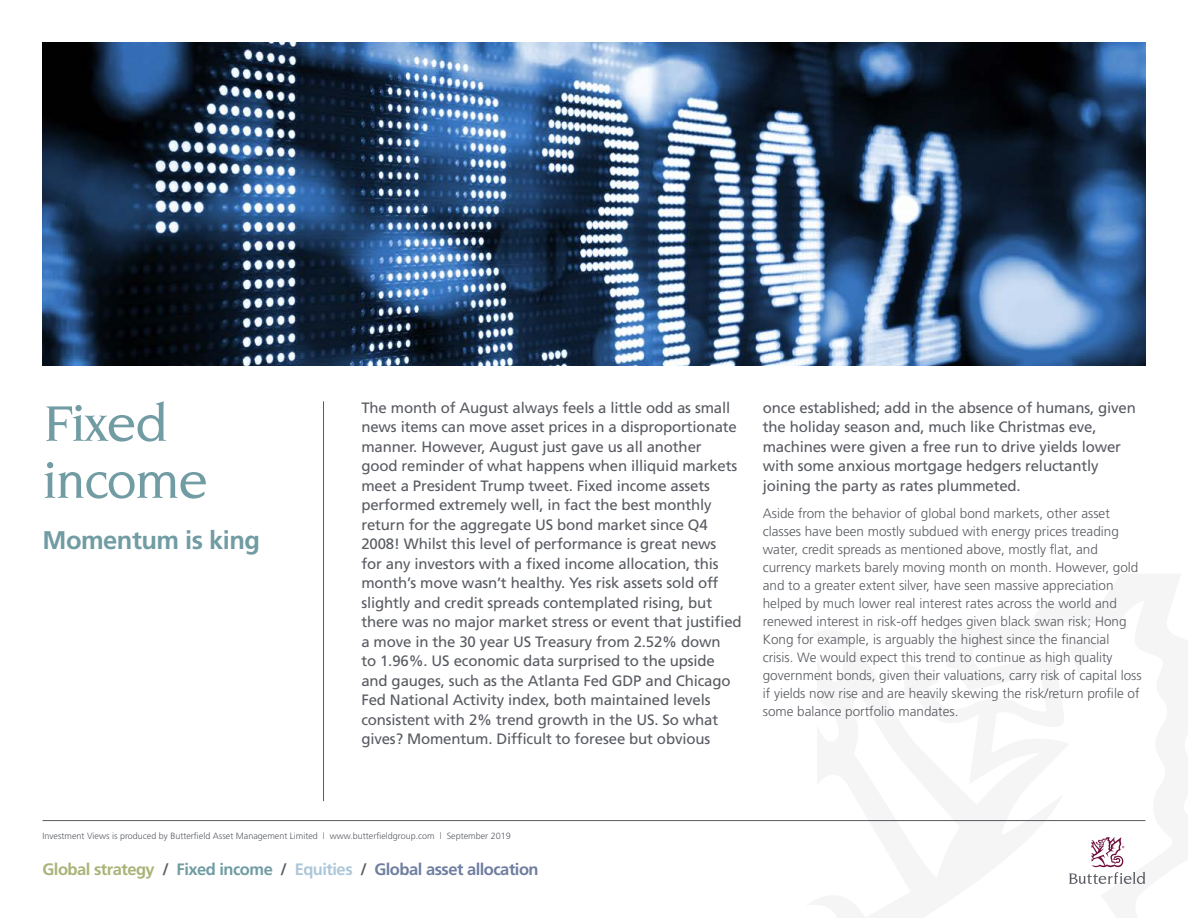
<style>
.page{position:relative;width:1188px;height:918px;background:#fff}
.page>*{position:absolute;margin:0;border:0;box-sizing:border-box;transform-origin:0 0}
.t1{font:500 54px/57px "ITC Novarese";letter-spacing:-.03em;color:#719ca3}
.t2{font:700 25.5px "Frutiger";letter-spacing:-.02em;color:#719ca3}
.t3{font:700 16.5px "Frutiger";letter-spacing:-.03em;color:#6f7ea0}
.t4{font:15px/19.5px "Frutiger";letter-spacing:-.01em;color:#585b61}
.t5{font:300 13.5px/18px "Frutiger";color:#585b61}
.t6{font:300 9px "Frutiger";color:#585b61}
.s1{color:#a9b378}
.s2{color:#585b61}
.s3{color:#719ca3}
.s4{color:#adc7da}
</style>
<div class="page">
<hr style="left:323px;top:401px;width:1px;height:400px;background:#585b61">
<hr style="left:43px;top:820px;width:1102px;height:1px;background:#585b61">
<svg style="left:1069px;top:837px;width:76px;height:47px"></svg>
<img style="left:43px;top:43px;width:1102px;height:323px">
<h1 class="t1" style="left:43px;top:394px;width:167px">Fixed income</h1>
<h2 class="t2" style="left:43px;top:526px;width:219px">Momentum is king</h2>
<p class="t4" style="left:361px;top:398px;width:382px">The month of August always feels a little odd as small news items can move asset prices in a disproportionate manner. However, August just gave us all another<br>good reminder of what happens when illiquid markets meet a President Trump tweet. Fixed income assets performed extremely well, in fact the best monthly return for the aggregate US bond market since Q4<br>2008! Whilst this level of performance is great news<br>for any investors with a fixed income allocation, this month’s move wasn’t healthy. Yes risk assets sold off slightly and credit spreads contemplated rising, but there was no major market stress or event that justified a move in the 30 year US Treasury from 2.52% down<br>to 1.96%. US economic data surprised to the upside and gauges, such as the Atlanta Fed GDP and Chicago Fed National Activity index, both maintained levels consistent with 2% trend growth in the US. So what gives? Momentum. Difficult to foresee but obvious</p>
<p class="t4" style="left:763px;top:398px;width:375px">once established; add in the absence of humans, given the holiday season and, much like Christmas eve, machines were given a free run to drive yields lower with some anxious mortgage hedgers reluctantly joining the party as rates plummeted.</p>
<p class="t5" style="left:763px;top:504px;width:381px">Aside from the behavior of global bond markets, other asset classes have been mostly subdued with energy prices treading water, credit spreads as mentioned above, mostly flat, and currency markets barely moving month on month. However, gold and to a greater extent silver, have seen massive appreciation helped by much lower real interest rates across the world and renewed interest in risk-off hedges given black swan risk; Hong Kong for example, is arguably the highest since the financial crisis. We would expect this trend to continue as high quality government bonds, given their valuations, carry risk of capital loss if yields now rise and are heavily skewing the risk/return profile of some balance portfolio mandates.</p>
<p class="t6" style="left:43px;top:830px;width:470px">Investment Views is produced by Butterfield Asset Management Limited l www.butterfieldgroup.com l September 2019</p>
<p class="t3" style="left:43px;top:860px;width:498px"><span class="s1">Global strategy</span> <span class="s2">/</span> <span class="s3">Fixed income</span> <span class="s2">/</span> <span class="s4">Equities</span> <span class="s2">/</span> Global asset allocation</p>
</div>
